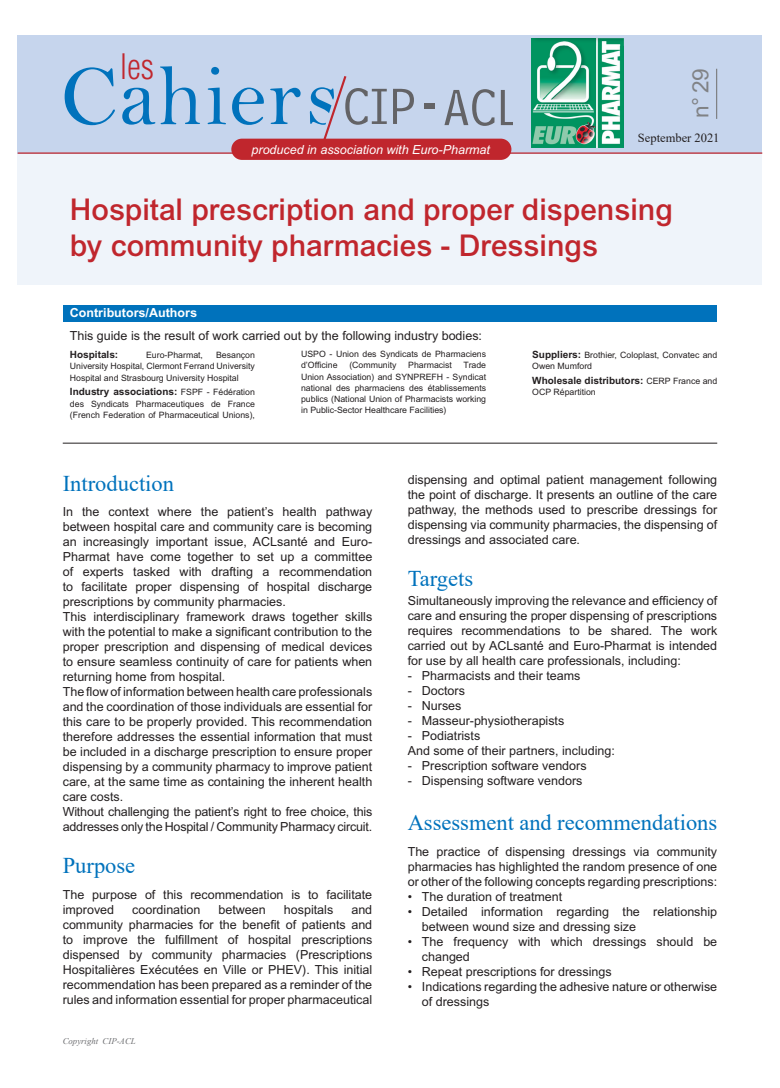
<style>
.page{position:relative;width:780px;height:1088px;background:#fff}
.page>*{position:absolute;margin:0;border:0;box-sizing:border-box;transform-origin:0 0}
.t1{font:300 53.88px "Bell Design";letter-spacing:.02em;color:#636366}
.t2{font:300 condensed 34.25px "Helvetica";color:#c0262d}
.t3{font:500 30px/36px "Arial MT Std";color:#c0262d}
.t4{font:22.5px "Times New Roman";color:#0072bc}
.t5{font:22.5px "Arial MT Std";color:#808285}
.t6{font:12.5px/15px "Arial MT Std";color:#231f20}
.t7{font:italic 12.5px "Arial MT Std";color:#fff}
.t8{font:700 12.5px "Arial MT Std";color:#fff}
.t9{font:12.5px "Times New Roman";color:#231f20}
.t10{font:700 10px "Arial MT Std";color:#231f20}
.t11{font:8.75px/11.2px "Arial MT Std";color:#231f20}
.t12{font:italic 8.75px "Times New Roman";color:#6c6d70}
.s1{font-weight:400;font-size:8.75px}
.s2{font-weight:700;font-size:10px}
</style>
<div class="page">
<div style="left:18px;top:154px;width:744px;height:131px;background:#eff4fa"></div>
<div style="left:18px;top:35px;width:744px;height:119px;background:#c6d5ed"></div>
<div style="left:63px;top:305px;width:653px;height:16px;background:#0072bc"></div>
<svg style="left:65px;top:67px;width:50px;height:58px"></svg>
<svg style="left:122px;top:66px;width:78px;height:59px"></svg>
<svg style="left:208px;top:67px;width:18px;height:57px"></svg>
<svg style="left:232px;top:88px;width:32px;height:37px"></svg>
<svg style="left:270px;top:88px;width:30px;height:36px"></svg>
<svg style="left:310px;top:76px;width:38px;height:63px"></svg>
<div style="left:424px;top:103px;width:11px;height:6px;background:#636366"></div>
<hr style="left:716px;top:69px;width:1px;height:50px;background:#808285">
<hr style="left:63px;top:443px;width:654px;height:1px;background:#231f20">
<hr style="left:18px;top:152px;width:744px;height:2px;background:#c0262d">
<img style="left:531px;top:38px;width:93px;height:110px">
<div style="left:231px;top:139px;width:280px;height:21px;background:#c0262d;border-radius:11px"></div>
<h2 class="t2" style="left:120px;top:45px;width:36px">les</h2>
<h1 class="t1" style="left:343px;top:75px;width:74px">CIP</h1>
<h1 class="t1" style="left:443px;top:76px;width:77px">ACL</h1>
<p class="t7" style="left:251px;top:142px;width:240px">produced in association with Euro-Pharmat</p>
<h3 class="t5" style="left:687px;top:118px;width:51px;rotate:-90deg">n° 29</h3>
<p class="t9" style="left:638px;top:129px;width:83px">September 2021</p>
<h3 class="t3" style="left:70px;top:191px;width:604px">Hospital prescription and proper dispensing by community pharmacies - Dressings</h3>
<p class="t8" style="left:70px;top:306px;width:129px">Contributors/Authors</p>
<p class="t6" style="left:70px;top:328px;width:413px">This guide is the result of work carried out by the following industry bodies:</p>
<p class="t10" style="left:70px;top:349px;width:50px">Hospitals:</p>
<p class="t11" style="left:146px;top:349px;width:58px">Euro-Pharmat,</p>
<p class="t11" style="left:70px;top:349px;width:186px;text-align:justify;text-indent:146px">Besançon University Hospital, Clermont Ferrand University Hospital and Strasbourg University Hospital</p>
<p class="t10" style="left:70px;top:386px;width:186px">Industry associations: <span class="s1">FSPF - Fédération</span></p>
<p class="t11" style="left:70px;top:398px;width:186px">des Syndicats Pharmaceutiques de France (French Federation of Pharmaceutical Unions),</p>
<p class="t11" style="left:301px;top:348px;width:186px">USPO - Union des Syndicats de Pharmaciens d’Officine</p>
<p class="t11" style="left:349px;top:360px;width:49px">(Community</p>
<p class="t11" style="left:408px;top:360px;width:45px">Pharmacist</p>
<p class="t11" style="left:301px;top:360px;width:186px;text-align:justify;text-indent:162px">Trade Union Association) and SYNPREFH - Syndicat national des pharmaciens des établissements publics (National Union of Pharmacists working in Public-Sector Healthcare Facilities)</p>
<p class="t11" style="left:532px;top:349px;width:186px"><span class="s2">Suppliers:</span> Brothier, Coloplast, Convatec and<br>Owen Mumford</p>
<p class="t10" style="left:532px;top:375px;width:186px">Wholesale distributors: <span class="s1">CERP France and</span></p>
<p class="t11" style="left:532px;top:387px;width:65px">OCP Répartition</p>
<h3 class="t4" style="left:63px;top:467px;width:113px">Introduction</h3>
<p class="t6" style="left:63px;top:504px;width:311px">In the context where the patient’s health pathway between hospital care and community care is becoming an increasingly important issue, ACLsanté and Euro-Pharmat have come together to set up a committee of experts tasked with drafting a recommendation to facilitate proper dispensing of hospital discharge prescriptions by community pharmacies.<br>This interdisciplinary framework draws together skills with the potential to make a significant contribution to the proper prescription and dispensing of medical devices to ensure seamless continuity of care for patients when returning home from hospital.<br>The flow of information between health care professionals and the coordination of those individuals are essential for this care to be properly provided. This recommendation therefore addresses the essential information that must be included in a discharge prescription to ensure proper dispensing by a community pharmacy to improve patient care, at the same time as containing the inherent health care costs.<br>Without challenging the patient’s right to free choice, this addresses only the Hospital / Community Pharmacy circuit.</p>
<h3 class="t4" style="left:63px;top:850px;width:74px">Purpose</h3>
<p class="t6" style="left:63px;top:887px;width:311px">The purpose of this recommendation is to facilitate improved</p>
<p class="t6" style="left:63px;top:902px;width:311px;text-align:justify;text-indent:288px">and community pharmacies for the benefit of patients and to improve the fulfillment of hospital prescriptions dispensed by community pharmacies (Prescriptions Hospitalières Exécutées en Ville or PHEV). This initial recommendation has been prepared as a reminder of the rules and information essential for proper pharmaceutical</p>
<p class="t6" style="left:132px;top:902px;width:70px">coordination</p>
<p class="t6" style="left:218px;top:902px;width:49px">between</p>
<p class="t6" style="left:284px;top:902px;width:51px">hospitals</p>
<p class="t12" style="left:63px;top:1035px;width:74px">Copyright CIP-ACL</p>
<p class="t6" style="left:407px;top:472px;width:311px;text-align:justify">dispensing and optimal patient management following the point of discharge. It presents an outline of the care pathway, the methods used to prescribe dressings for dispensing via community pharmacies, the dispensing of dressings and associated care.</p>
<h3 class="t4" style="left:407px;top:562px;width:67px">Targets</h3>
<p class="t6" style="left:407px;top:592px;width:311px;text-align:justify">Simultaneously improving the relevance and efficiency of care and ensuring the proper dispensing of prescriptions requires recommendations to be shared. The work carried out by ACLsanté and Euro-Pharmat is intended for use by all health care professionals, including:</p>
<p class="t6" style="left:407px;top:667px;width:174px">- -Pharmacists and their teams</p>
<p class="t6" style="left:407px;top:682px;width:59px">- Doctors</p>
<p class="t6" style="left:407px;top:697px;width:55px">- Nurses</p>
<p class="t6" style="left:407px;top:712px;width:158px">- Masseur-physiotherapists</p>
<p class="t6" style="left:407px;top:727px;width:209px">- Podiatrists<br>And some of their partners, including:</p>
<p class="t6" style="left:407px;top:757px;width:180px">- -Prescription software vendors</p>
<p class="t6" style="left:407px;top:772px;width:176px">- Dispensing software vendors</p>
<h3 class="t4" style="left:407px;top:807px;width:311px">Assessment and recommendations</h3>
<p class="t6" style="left:407px;top:844px;width:311px;text-align:justify">The practice of dispensing dressings via community pharmacies has highlighted the random presence of one or other of the following concepts regarding prescriptions:</p>
<p class="t6" style="left:407px;top:889px;width:156px">• The duration of treatment</p>
<p class="t6" style="left:422px;top:904px;width:297px;text-indent:-14px">• Detailed information regarding the relationship between wound size and dressing size</p>
<p class="t6" style="left:422px;top:934px;width:297px;text-indent:-14px">• The frequency with which dressings should be changed</p>
<p class="t6" style="left:407px;top:964px;width:205px">• Repeat prescriptions for dressings</p>
<p class="t6" style="left:422px;top:979px;width:297px;text-indent:-14px">• Indications regarding the adhesive nature or otherwise of dressings</p>
</div>
